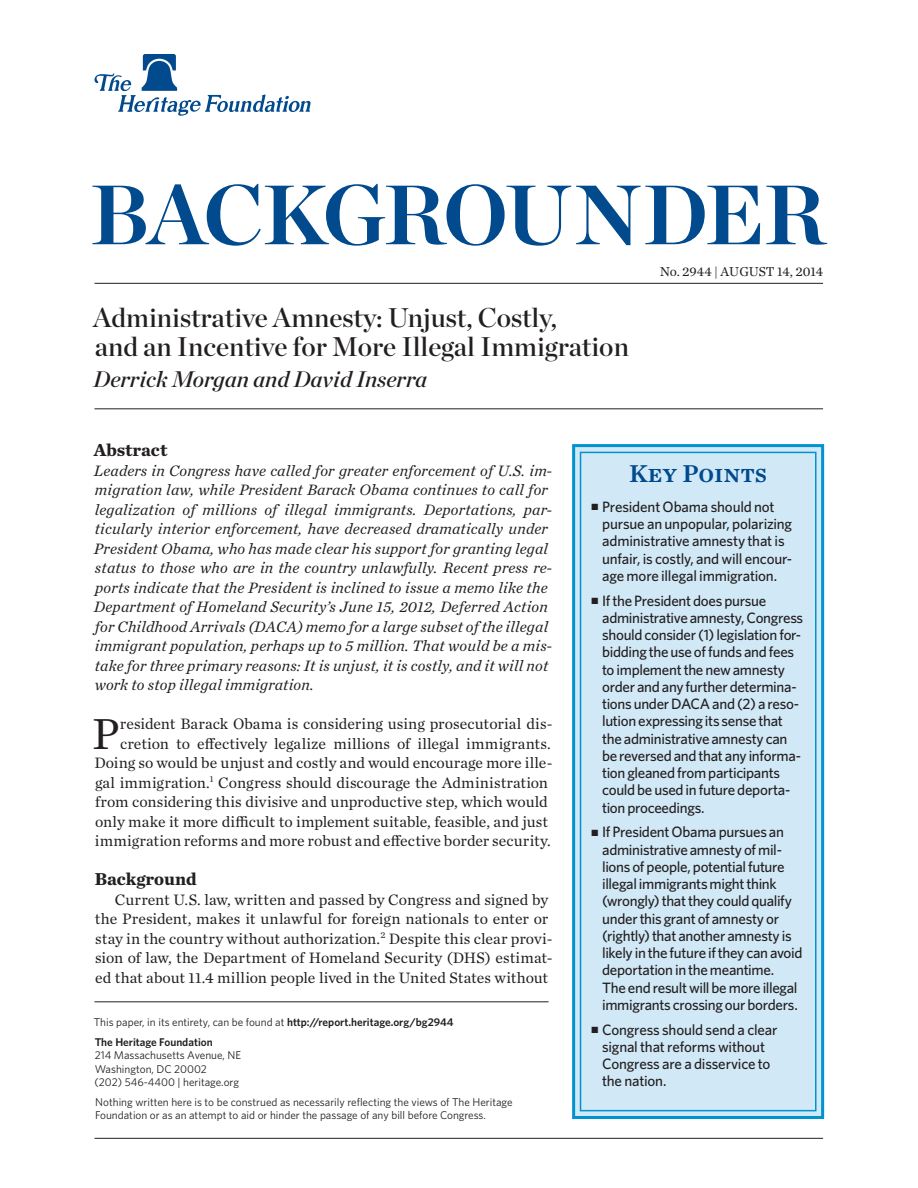
<style>
.page{position:relative;width:918px;height:1188px;background:#fff}
.page>*{position:absolute;margin:0;border:0;box-sizing:border-box;transform-origin:0 0}
.t1{font:84px "Chronicle Display Bold SC800";letter-spacing:-.025em;color:#004a8d}
.Body_Text__Drop_Cap{font:45.45px "Chronicle Text G1";color:#231f20}
.t2{font:27px/28.5px "Chronicle Display Semi";color:#231f20}
.t3{font:25.5px "Chronicle Text G1 Semi";color:#004a8d}
.Byline{font:italic 22.5px "Chronicle Display Semi";color:#231f20}
.Main_Header{font:700 18px "Chronicle Text G1";color:#231f20}
.Abstract{font:italic 15.75px/19.5px "Chronicle Text G1";letter-spacing:.01em;color:#231f20}
.Body_Text__Drop_Cap-2{font:15.75px/19.5px "Chronicle Text G1";color:#231f20;text-align:right}
.Body_Text{font:15.75px/19.5px "Chronicle Text G1";letter-spacing:-.005em;color:#231f20}
.t4{font:500 15px/17.2px "Whitney";letter-spacing:-.02em;color:#231f20}
.Dateline{font:13.5px "Chronicle Text G1";color:#231f20}
.Disclaimer{font:11.25px/13.5px "Whitney";color:#231f20}
.First_Line{font:11.25px "Whitney";color:#231f20}
.THF_Address_Block{font:11.25px "Whitney";color:#231f20}
.THF_Address_Block-2{font:600 11.25px "Whitney";color:#231f20}
.s1{font-weight:600}
</style>
<div class="page">
<svg style="left:94px;top:54px;width:217px;height:62px"></svg>
<div style="left:572px;top:444px;width:252px;height:675px;background:#d1e8f6;border:3px solid #0093d0"></div>
<div style="left:580px;top:452px;width:237px;height:659px;border:2px solid #0093d0"></div>
<hr style="left:94px;top:1138px;width:729px;height:1px;background:#231f20">
<hr style="left:94px;top:283px;width:729px;height:1px;background:#231f20">
<hr style="left:94px;top:409px;width:729px;height:1px;background:#231f20">
<hr style="left:94px;top:1002px;width:455px;height:1px;background:#231f20">
<h1 class="t1" style="left:90px;top:147px;width:737px">BACKGROUNDER</h1>
<p class="t2" style="left:93px;top:301px;width:537px">Administrative Amnesty: Unjust, Costly,<br>and an Incentive for More Illegal Immigration</p>
<p class="Byline" style="left:93px;top:361px;width:335px">Derrick Morgan and David Inserra</p>
<p class="Dateline" style="left:660px;top:262px;width:165px">No. 2944 | August 14, 2014</p>
<p class="Main_Header" style="left:94px;top:435px;width:75px">Abstract</p>
<p class="Abstract" style="left:94px;top:460px;width:460px">Leaders in Congress have called for greater enforcement of U.S. im&shy;migration law, while President Barack Obama continues to call for legalization of millions of illegal immigrants. Deportations, par&shy;ticularly interior enforcement, have decreased dramatically under President Obama, who has made clear his support for granting legal status to those who are in the country unlawfully. Recent press re&shy;ports indicate that the President is inclined to issue a memo like the Department of Homeland Security’s June 15, 2012, Deferred Action for Childhood Arrivals (DACA) memo for a large subset of the illegal immigrant population, perhaps up to 5 million. That would be a mis&shy;take for three primary reasons: It is unjust, it is costly, and it will not work to stop illegal immigration.</p>
<p class="Body_Text__Drop_Cap" style="left:92px;top:699px;width:29px">P</p>
<p class="Body_Text__Drop_Cap-2" style="left:94px;top:713px;width:460px">resident Barack Obama is considering using prosecutorial dis&shy;cretion to effectively legalize millions of illegal immigrants.<br>Doing so would be unjust and costly and would encourage more ille&shy;gal immigration.<sup>1</sup> Congress should discourage the Administration from considering this divisive and unproductive step, which would only make it more difficult to implement suitable, feasible, and just immigration reforms and more robust and effective border security.</p>
<p class="Main_Header" style="left:95px;top:864px;width:104px">Background</p>
<p class="Body_Text" style="left:95px;top:889px;width:459px;text-indent:20px">Current U.S. law, written and passed by Congress and signed by the President, makes it unlawful for foreign nationals to enter or stay in the country without authorization.<sup>2</sup> Despite this clear provi&shy;sion of law, the Department of Homeland Security (DHS) estimat&shy;ed that about 11.4 million people lived in the United States without</p>
<p class="First_Line" style="left:94px;top:1015px;width:361px">This paper, in its entirety, can be found at <span class="s1">http://report.heritage.org/bg2944</span></p>
<p class="THF_Address_Block-2" style="left:95px;top:1034px;width:120px">The Heritage Foundation</p>
<p class="THF_Address_Block" style="left:95px;top:1048px;width:148px">214 Massachusetts Avenue, NE</p>
<p class="THF_Address_Block" style="left:95px;top:1061px;width:114px">Washington, DC 20002</p>
<p class="THF_Address_Block" style="left:94px;top:1075px;width:146px">(202) 546-4400 | heritage.org</p>
<p class="Disclaimer" style="left:95px;top:1095px;width:419px">Nothing written here is to be construed as necessarily reflecting the views of The Heritage<br>Foundation or as an attempt to aid or hinder the passage of any bill before Congress.</p>
<h3 class="t3" style="left:629px;top:454px;width:139px">Key Points</h3>
<p class="t4" style="left:602px;top:498px;width:192px;text-indent:-10px">■ President Obama should not pursue an unpopular, polarizing administrative amnesty that is unfair, is costly, and will encour&shy;age more illegal immigration.</p>
<p class="t4" style="left:602px;top:591px;width:203px;text-indent:-10px">■ If the President does pursue administrative amnesty, Congress should consider (1) legislation for&shy;bidding the use of funds and fees to implement the new amnesty order and any further determina&shy;tions under DACA and (2) a reso&shy;lution expressing its sense that the administrative amnesty can be reversed and that any informa&shy;tion gleaned from participants could be used in future deporta&shy;tion proceedings.</p>
<p class="t4" style="left:602px;top:823px;width:202px;text-indent:-10px">■ If President Obama pursues an administrative amnesty of mil&shy;lions of people, potential future illegal immigrants might think (wrongly) that they could qualify under this grant of amnesty or (rightly) that another amnesty is likely in the future if they can avoid deportation in the meantime.<br>The end result will be more illegal immigrants crossing our borders.</p>
<p class="t4" style="left:602px;top:1020px;width:177px;text-indent:-10px">■ Congress should send a clear signal that reforms without<br>Congress are a disservice to the nation.</p>
</div>
